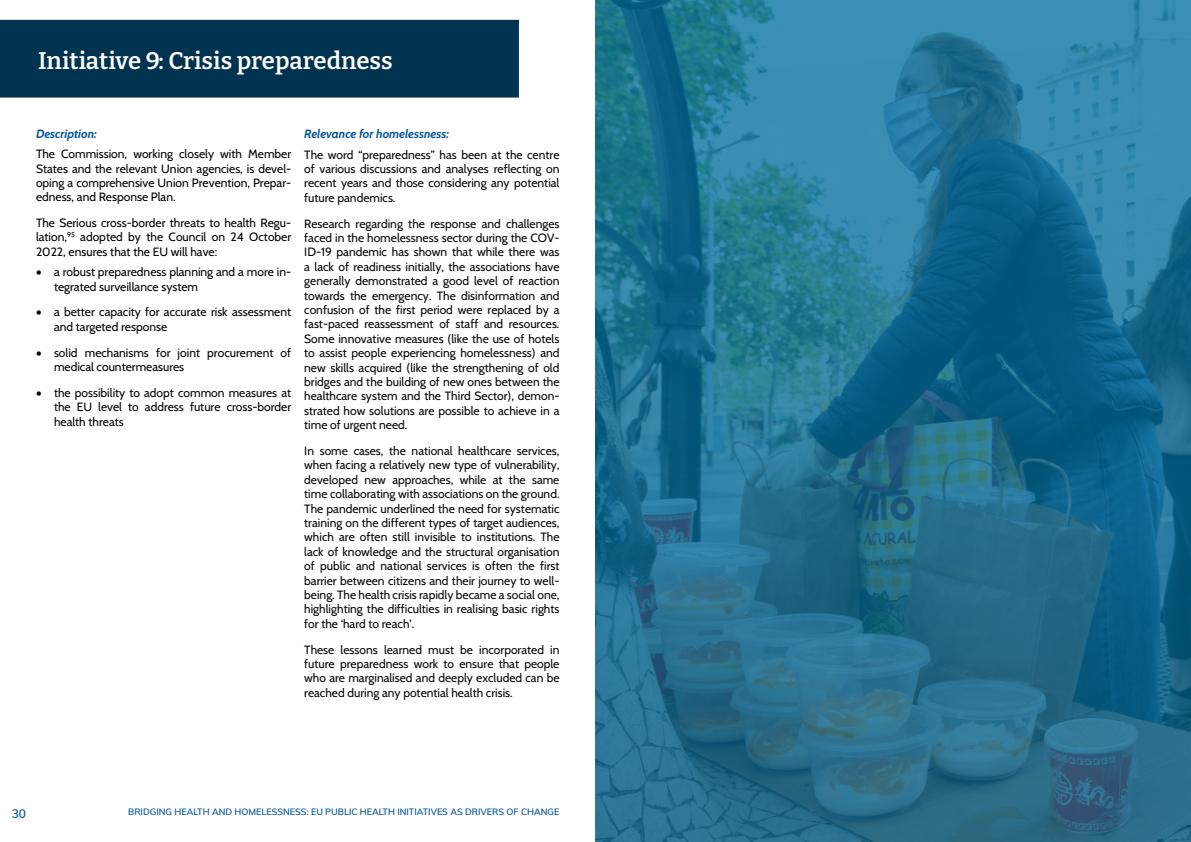
<style>
.page{position:relative;width:1191px;height:842px;background:#fff}
.page>*{position:absolute;margin:0;border:0;box-sizing:border-box;transform-origin:0 0}
.t1{font:100 24px "Bitter";color:#fff}
.t2{font:12px/14.4px "Cabin";color:#050505;text-align:justify}
.t3{font:12px/14.4px "Cabin";color:#000;text-align:justify}
.t4{font:italic 12px "Cabin";color:#00539a}
.t5{font:600 12px "Muli";color:#00539a}
.t6{font:600 9px "Muli";color:#00539a}
.s1{font-style:italic;color:#00539a}
.s2{color:#000}
</style>
<div class="page">
<div style="left:2px;top:22px;width:515px;height:74px;background:#00334f"></div>
<div style="left:0;top:20px;width:519px;height:78px;border:4px solid #00334f"></div>
<img style="left:595px;top:0;width:596px;height:842px">
<h1 class="t1" style="left:38px;top:45px;width:356px">Initiative 9: Crisis preparedness</h1>
<p class="t4" style="left:36px;top:124px;width:62px">Description:</p>
<p class="t3" style="left:36px;top:146px;width:257px">The Commission, working closely with Member States and the relevant Union agencies, is devel&shy;oping a comprehensive Union Prevention, Prepar&shy;edness, and Response Plan.</p>
<p class="t3" style="left:36px;top:215px;width:257px">The Serious cross-border threats to health Regu&shy;lation,<sup>95</sup> adopted by the Council on 24 October 2022, ensures that the EU will have:</p>
<p class="t3" style="left:54px;top:264px;width:239px;text-indent:-18px">• a robust preparedness planning and a more in&shy;tegrated surveillance system</p>
<p class="t3" style="left:54px;top:304px;width:239px;text-indent:-18px">• a better capacity for accurate risk assessment and targeted response</p>
<p class="t3" style="left:54px;top:344px;width:239px;text-indent:-18px">• solid mechanisms for joint procurement of medical countermeasures</p>
<p class="t3" style="left:54px;top:384px;width:239px;text-indent:-18px">• the possibility to adopt common measures at the EU level to address future cross-border health threats</p>
<p class="t2" style="left:304px;top:123px;width:257px;line-height:20.4px"><span class="s1">Relevance for homelessness:<br></span><span class="s2">T</span>he word “preparedness” has been at the centre</p>
<p class="t2" style="left:304px;top:161px;width:257px">of various discussions and analyses reflecting on recent years and those considering any potential future pandemics.</p>
<p class="t2" style="left:304px;top:215px;width:257px">Research regarding the response and challenges faced in the homelessness sector during the COV-ID-19 pandemic has shown that while there was a lack of readiness initially, the associations have generally demonstrated a good level of reaction towards the emergency. The disinformation and confusion of the first period were replaced by a fast-paced reassessment of staff and resources.<br>Some innovative measures (like the use of hotels to assist people experiencing homelessness) and new skills acquired (like the strengthening of old bridges and the building of new ones between the healthcare system and the Third Sector), demon&shy;strated how solutions are possible to achieve in a time of urgent need.</p>
<p class="t2" style="left:304px;top:443px;width:257px">In some cases, the national healthcare services, when facing a relatively new type of vulnerability, developed new approaches, while at the same time collaborating with associations on the ground.<br>The pandemic underlined the need for systematic training on the different types of target audiences, which are often still invisible to institutions. The lack of knowledge and the structural organisation of public and national services is often the first barrier between citizens and their journey to well&shy;being. The health crisis rapidly became a social one, highlighting the difficulties in realising basic rights for the ‘hard to reach’.</p>
<p class="t2" style="left:304px;top:641px;width:257px">These lessons learned must be incorporated in future preparedness work to ensure that people who are marginalised and deeply excluded can be reached during any potential health crisis.</p>
<p class="t5" style="left:12px;top:805px;width:16px">30</p>
<p class="t6" style="left:128px;top:805px;width:433px">BRIDGING HEALTH AND HOMELESSNESS: EU PUBLIC HEALTH INITIATIVES AS DRIVERS OF CHANGE</p>
</div>
